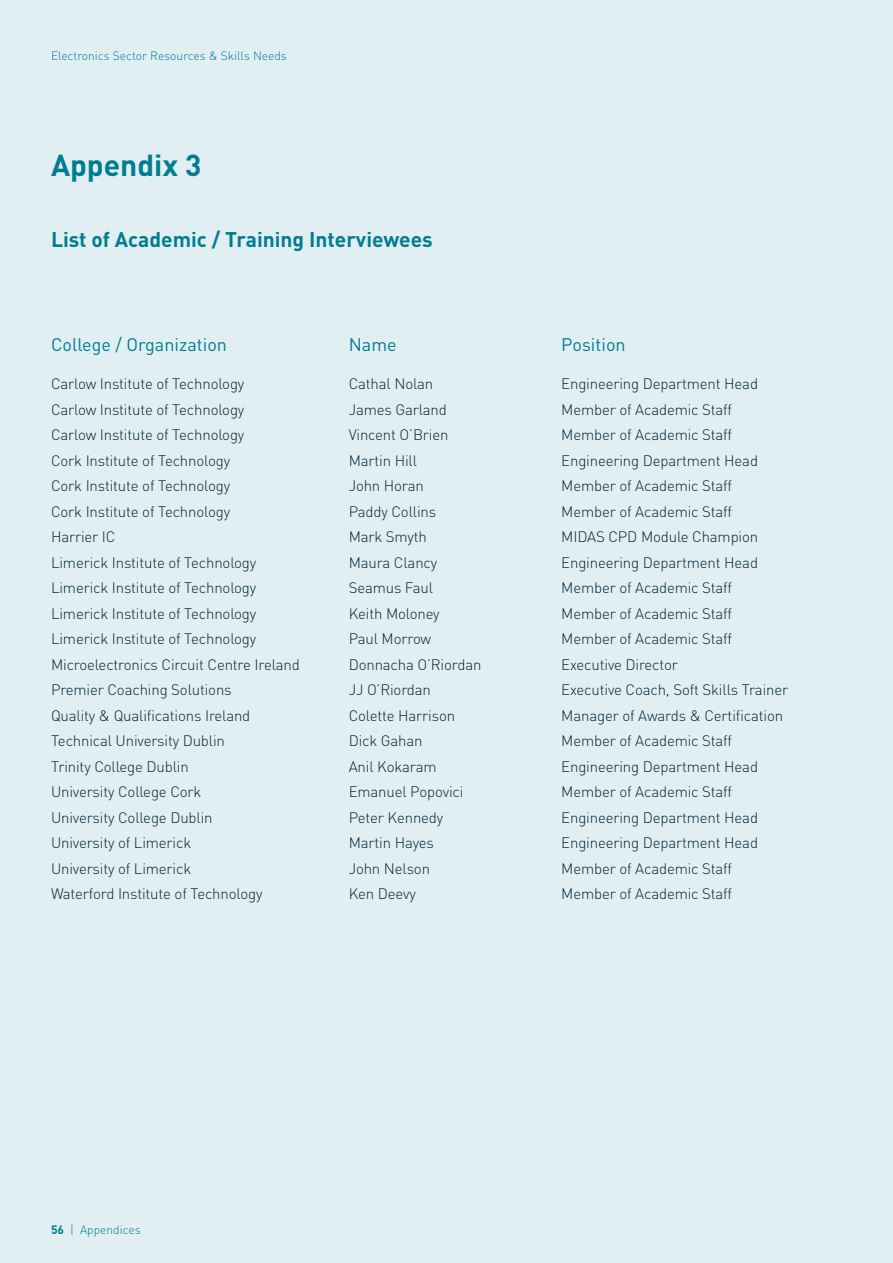
<style>
.page{position:relative;width:893px;height:1263px;background:#e1eff3}
.page>*{position:absolute;margin:0;border:0;box-sizing:border-box;transform-origin:0 0}
.t1{font:700 30px "DIN Pro";color:#007d90}
.t2{font:700 21px "DIN Pro";color:#007d90}
.t3{font:18px "DIN Pro";color:#007d90}
.t4{font:300 15px "DIN Pro";letter-spacing:-.01em;color:#002539}
.t5{font:300 12px "DIN Pro";color:#007d90}
.s1{font-weight:700}
</style>
<div class="page">
<p class="t5" style="left:51px;top:48px;width:237px">Electronics Sector Resources &amp; Skills Needs</p>
<h1 class="t1" style="left:51px;top:145px;width:152px">Appendix 3</h1>
<h2 class="t2" style="left:51px;top:225px;width:383px">List of Academic / Training Interviewees</h2>
<p class="t3" style="left:51px;top:332px;width:177px">College / Organization</p>
<p class="t3" style="left:349px;top:332px;width:50px">Name</p>
<p class="t3" style="left:561px;top:332px;width:66px">Position</p>
<p class="t4" style="left:51px;top:373px;width:195px">Carlow Institute of Technology</p>
<p class="t4" style="left:349px;top:373px;width:86px">Cathal Nolan</p>
<p class="t4" style="left:561px;top:373px;width:198px">Engineering Department Head</p>
<p class="t4" style="left:51px;top:399px;width:195px">Carlow Institute of Technology</p>
<p class="t4" style="left:349px;top:399px;width:100px">James Garland</p>
<p class="t4" style="left:561px;top:399px;width:172px">Member of Academic Staff</p>
<p class="t4" style="left:51px;top:424px;width:195px">Carlow Institute of Technology</p>
<p class="t4" style="left:349px;top:424px;width:101px">Vincent O’Brien</p>
<p class="t4" style="left:561px;top:424px;width:172px">Member of Academic Staff</p>
<p class="t4" style="left:51px;top:450px;width:181px">Cork Institute of Technology</p>
<p class="t4" style="left:349px;top:450px;width:70px">Martin Hill</p>
<p class="t4" style="left:561px;top:450px;width:198px">Engineering Department Head</p>
<p class="t4" style="left:51px;top:475px;width:181px">Cork Institute of Technology</p>
<p class="t4" style="left:349px;top:475px;width:77px">John Horan</p>
<p class="t4" style="left:561px;top:475px;width:172px">Member of Academic Staff</p>
<p class="t4" style="left:51px;top:501px;width:181px">Cork Institute of Technology</p>
<p class="t4" style="left:349px;top:501px;width:89px">Paddy Collins</p>
<p class="t4" style="left:561px;top:501px;width:172px">Member of Academic Staff</p>
<p class="t4" style="left:51px;top:526px;width:66px">Harrier IC</p>
<p class="t4" style="left:349px;top:526px;width:80px">Mark Smyth</p>
<p class="t4" style="left:561px;top:526px;width:198px">MIDAS CPD Module Champion</p>
<p class="t4" style="left:51px;top:552px;width:207px">Limerick Institute of Technology</p>
<p class="t4" style="left:349px;top:552px;width:90px">Maura Clancy</p>
<p class="t4" style="left:561px;top:552px;width:198px">Engineering Department Head</p>
<p class="t4" style="left:51px;top:577px;width:207px">Limerick Institute of Technology</p>
<p class="t4" style="left:349px;top:577px;width:86px">Seamus Faul</p>
<p class="t4" style="left:561px;top:577px;width:172px">Member of Academic Staff</p>
<p class="t4" style="left:51px;top:603px;width:207px">Limerick Institute of Technology</p>
<p class="t4" style="left:349px;top:603px;width:93px">Keith Moloney</p>
<p class="t4" style="left:561px;top:603px;width:172px">Member of Academic Staff</p>
<p class="t4" style="left:51px;top:628px;width:207px">Limerick Institute of Technology</p>
<p class="t4" style="left:349px;top:628px;width:84px">Paul Morrow</p>
<p class="t4" style="left:561px;top:628px;width:172px">Member of Academic Staff</p>
<p class="t4" style="left:51px;top:654px;width:250px">Microelectronics Circuit Centre Ireland</p>
<p class="t4" style="left:349px;top:654px;width:134px">Donnacha O’Riordan</p>
<p class="t4" style="left:561px;top:654px;width:118px">Executive Director</p>
<p class="t4" style="left:51px;top:679px;width:182px">Premier Coaching Solutions</p>
<p class="t4" style="left:349px;top:679px;width:84px">JJ O’Riordan</p>
<p class="t4" style="left:561px;top:679px;width:228px">Executive Coach, Soft Skills Trainer</p>
<p class="t4" style="left:51px;top:705px;width:201px">Quality &amp; Qualifications Ireland</p>
<p class="t4" style="left:349px;top:705px;width:108px">Colette Harrison</p>
<p class="t4" style="left:561px;top:705px;width:223px">Manager of Awards &amp; Certification</p>
<p class="t4" style="left:51px;top:730px;width:175px">Technical University Dublin</p>
<p class="t4" style="left:349px;top:730px;width:75px">Dick Gahan</p>
<p class="t4" style="left:561px;top:730px;width:172px">Member of Academic Staff</p>
<p class="t4" style="left:51px;top:756px;width:139px">Trinity College Dublin</p>
<p class="t4" style="left:349px;top:756px;width:89px">Anil Kokaram</p>
<p class="t4" style="left:561px;top:756px;width:198px">Engineering Department Head</p>
<p class="t4" style="left:51px;top:781px;width:152px">University College Cork</p>
<p class="t4" style="left:349px;top:781px;width:116px">Emanuel Popovici</p>
<p class="t4" style="left:561px;top:781px;width:172px">Member of Academic Staff</p>
<p class="t4" style="left:51px;top:807px;width:163px">University College Dublin</p>
<p class="t4" style="left:349px;top:807px;width:96px">Peter Kennedy</p>
<p class="t4" style="left:561px;top:807px;width:198px">Engineering Department Head</p>
<p class="t4" style="left:51px;top:832px;width:142px">University of Limerick</p>
<p class="t4" style="left:349px;top:832px;width:87px">Martin Hayes</p>
<p class="t4" style="left:561px;top:832px;width:198px">Engineering Department Head</p>
<p class="t4" style="left:51px;top:858px;width:142px">University of Limerick</p>
<p class="t4" style="left:349px;top:858px;width:83px">John Nelson</p>
<p class="t4" style="left:561px;top:858px;width:172px">Member of Academic Staff</p>
<p class="t4" style="left:51px;top:883px;width:213px">Waterford Institute of Technology</p>
<p class="t4" style="left:349px;top:883px;width:69px">Ken Deevy</p>
<p class="t4" style="left:561px;top:883px;width:172px">Member of Academic Staff</p>
<p class="t5" style="left:51px;top:1221px;width:91px"><span class="s1">56</span> | Appendices</p>
</div>
